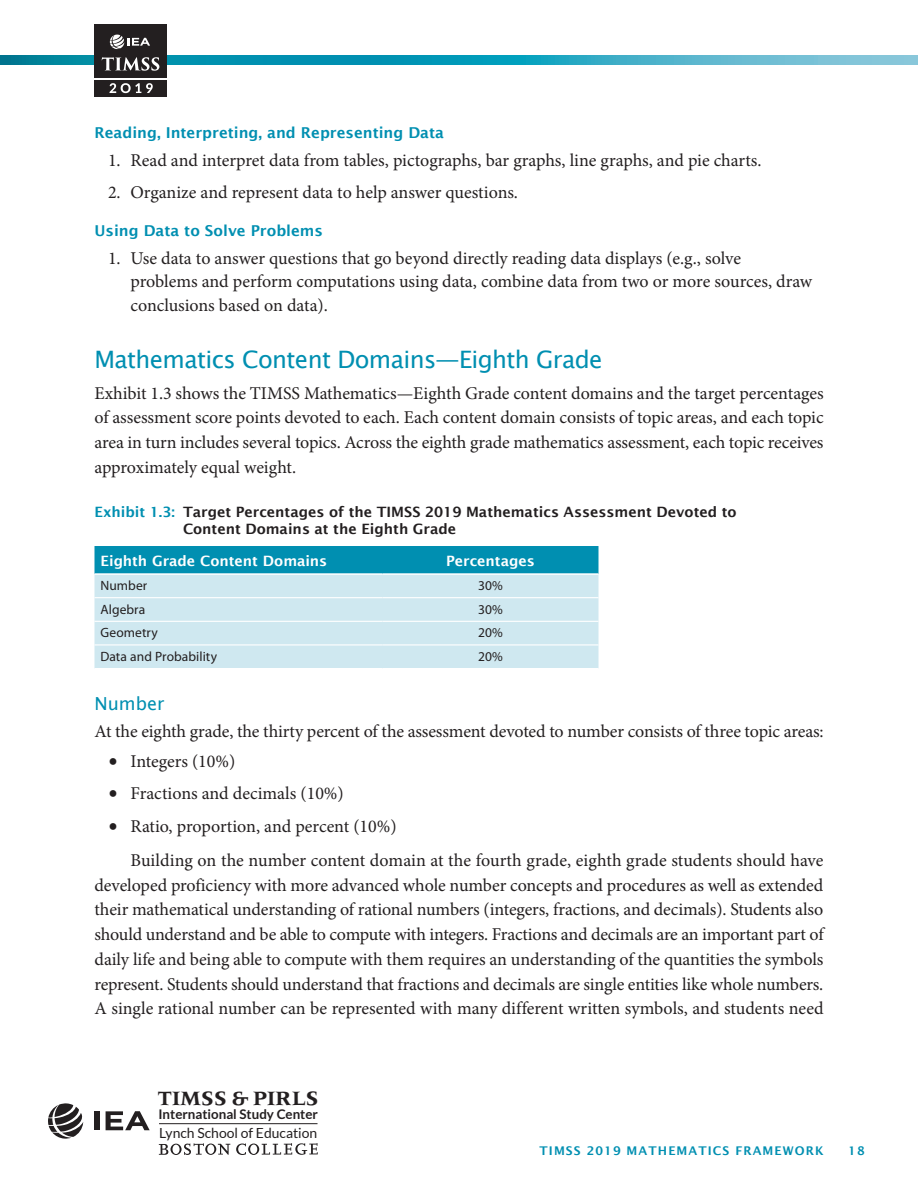
<style>
.page{position:relative;width:918px;height:1188px;background:#fff}
.page>*{position:absolute;margin:0;border:0;box-sizing:border-box;transform-origin:0 0}
.Heading_1{font:24px "Lucida Sans Unicode";letter-spacing:-.025em;color:#008fb1}
.t1{font:700 21px "Meridien LT Std";color:#231f20}
.Body{font:18px/24.8px "Minion Pro";letter-spacing:-.005em;color:#231f20}
.Body_First{font:18px/24.8px "Minion Pro";letter-spacing:-.01em;color:#231f20;text-align:justify}
.Heading_2{font:18px "Lucida Sans Unicode";color:#008fb1}
.Heading_3{font:600 15px "Lucida Sans";color:#008fb1}
.Exhibit_Title{font:600 14.25px/17.1px "Lucida Sans";color:#231f20}
.Exhibit_Head_L_white{font:600 14.25px "Lucida Sans";letter-spacing:-.005em;color:#fff}
.Exhibit_Head_Ctr_whi{font:600 14.25px "Lucida Sans";color:#fff}
.t2{font:13.95px "Lato";color:#231f20}
.Exhibit_Text_Left{font:13.5px "Myriad Pro";letter-spacing:.005em;color:#231f20}
.Exhibit_Text_Ctr{font:13.5px "Myriad Pro";letter-spacing:-.005em;color:#231f20}
.t3{font:700 13.35px "Lato";color:#231f20}
.t4{font:600 12px "Lucida Sans";letter-spacing:.09em;color:#008fb1}
.s1{color:#008fb1}
.s2{font-size:25.5px}
</style>
<div class="page">
<svg style="left:48px;top:1103px;width:35px;height:36px"></svg>
<div style="left:95px;top:1111px;width:5px;height:19px;background:#231f20"></div>
<svg style="left:106px;top:1111px;width:44px;height:19px"></svg>
<svg style="left:159px;top:1143px;width:71px;height:12px"></svg>
<svg style="left:236px;top:1143px;width:82px;height:12px"></svg>
<hr style="left:159px;top:1123px;width:159px;height:1px;background:#231f20">
<svg style="left:0;top:56px;width:918px;height:9px;background:#2aa2bd"></svg>
<div style="left:94px;top:80px;width:73px;height:16px;background:#231f20"></div>
<div style="left:94px;top:24px;width:73px;height:54px;background:#231f20"></div>
<svg style="left:110px;top:83px;width:43px;height:10px"></svg>
<svg style="left:102px;top:57px;width:57px;height:14px"></svg>
<svg style="left:110px;top:35px;width:40px;height:14px"></svg>
<div style="left:94px;top:546px;width:504px;height:27px;background:#008fb1"></div>
<div style="left:94px;top:575px;width:504px;height:93px;background:#cfe8f0"></div>
<hr style="left:94px;top:597px;width:288px;height:1px;background:#fff">
<hr style="left:382px;top:597px;width:216px;height:1px;background:#fff">
<hr style="left:94px;top:621px;width:288px;height:1px;background:#fff">
<hr style="left:382px;top:621px;width:216px;height:1px;background:#fff">
<hr style="left:94px;top:644px;width:288px;height:2px;background:#fff">
<hr style="left:382px;top:644px;width:216px;height:2px;background:#fff">
<p class="Heading_3" style="left:94px;top:124px;width:351px">Reading, Interpreting, and Representing Data</p>
<p class="Body" style="left:108px;top:148px;width:655px">1. Read and interpret data from tables, pictographs, bar graphs, line graphs, and pie charts.</p>
<p class="Body" style="left:108px;top:180px;width:412px">2. Organize and represent data to help answer questions.</p>
<p class="Heading_3" style="left:94px;top:222px;width:230px">Using Data to Solve Problems</p>
<p class="Body" style="left:130px;top:246px;width:683px;line-height:23.5px;text-indent:-22px">1. Use data to answer questions that go beyond directly reading data displays (e.g., solve problems and perform computations using data, combine data from two or more sources, draw conclusions based on data).</p>
<p class="Heading_1" style="left:94px;top:340px;width:510px">Mathematics Content Domains—Eighth Grade</p>
<p class="Body_First" style="left:94px;top:381px;width:731px">Exhibit 1.3 shows the TIMSS Mathematics—Eighth Grade content domains and the target percentages of assessment score points devoted to each. Each content domain consists of topic areas, and each topic area in turn includes several topics. Across the eighth grade mathematics assessment, each topic receives approximately equal weight.</p>
<p class="Exhibit_Title" style="left:183px;top:503px;width:555px;text-indent:-88px"><span class="s1">Exhibit 1.3:</span> Target Percentages of the TIMSS 2019 Mathematics Assessment Devoted to<br>Content Domains at the Eighth Grade</p>
<p class="Exhibit_Head_L_white" style="left:100px;top:552px;width:228px">Eighth Grade Content Domains</p>
<p class="Exhibit_Head_Ctr_whi" style="left:446px;top:552px;width:90px">Percentages</p>
<p class="Exhibit_Text_Left" style="left:100px;top:578px;width:48px">Number</p>
<p class="Exhibit_Text_Ctr" style="left:478px;top:578px;width:26px">30%</p>
<p class="Exhibit_Text_Left" style="left:100px;top:602px;width:46px">Algebra</p>
<p class="Exhibit_Text_Ctr" style="left:478px;top:602px;width:26px">30%</p>
<p class="Exhibit_Text_Left" style="left:100px;top:626px;width:59px">Geometry</p>
<p class="Exhibit_Text_Ctr" style="left:478px;top:626px;width:26px">20%</p>
<p class="Exhibit_Text_Left" style="left:100px;top:649px;width:118px">Data and Probability</p>
<p class="Exhibit_Text_Ctr" style="left:478px;top:649px;width:26px">20%</p>
<p class="Heading_2" style="left:94px;top:689px;width:72px">Number</p>
<p class="Body_First" style="left:94px;top:719px;width:731px">At the eighth grade, the thirty percent of the assessment devoted to number consists of three topic areas:</p>
<p class="Body" style="left:108px;top:749px;width:129px"><span class="s2">•</span> Integers (10%)</p>
<p class="Body" style="left:108px;top:781px;width:237px"><span class="s2">•</span> Fractions and decimals (10%)</p>
<p class="Body" style="left:108px;top:814px;width:290px"><span class="s2">•</span> Ratio, proportion, and percent (10%)</p>
<p class="Body" style="left:94px;top:848px;width:731px;text-align:justify;text-indent:36px">Building on the number content domain at the fourth grade, eighth grade students should have developed proficiency with more advanced whole number concepts and procedures as well as extended their mathematical understanding of rational numbers (integers, fractions, and decimals). Students also should understand and be able to compute with integers. Fractions and decimals are an important part of daily life and being able to compute with them requires an understanding of the quantities the symbols represent. Students should understand that fractions and decimals are single entities like whole numbers.<br>A single rational number can be represented with many different written symbols, and students need</p>
<p class="t1" style="left:158px;top:1086px;width:162px">TIMSS &amp; PIRLS</p>
<p class="t2" style="left:159px;top:1125px;width:160px">Lynch School of Education</p>
<p class="t3" style="left:158px;top:1106px;width:161px">International Study Center</p>
<p class="t4" style="left:540px;top:1144px;width:286px">TIMSS 2019 MATHEMATICS FRAMEWORK</p>
<p class="t4" style="left:848px;top:1144px;width:18px">18</p>
</div>
